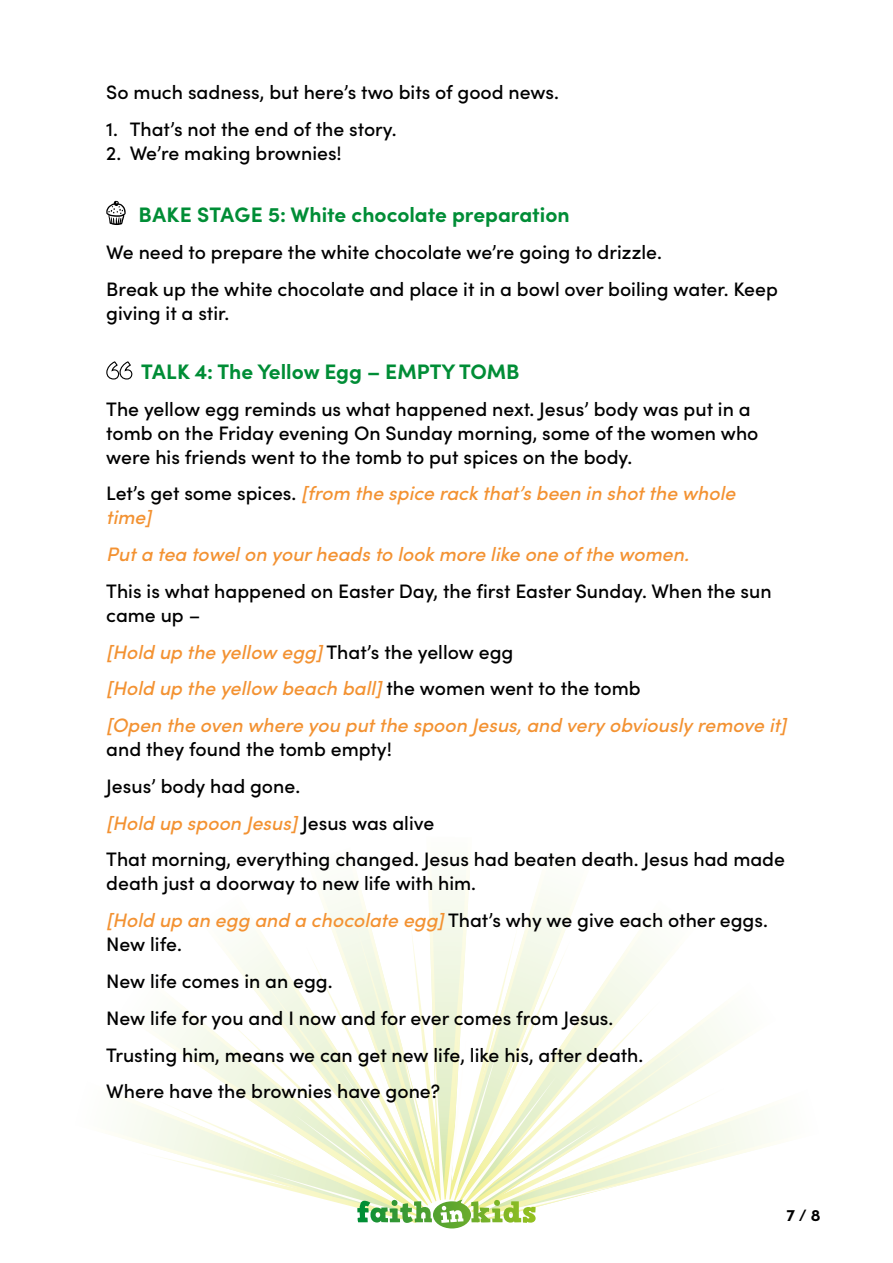
<style>
.page{position:relative;width:893px;height:1263px;background:#fff}
.page>*{position:absolute;margin:0;border:0;box-sizing:border-box;transform-origin:0 0}
.t1{font:700 21px "Sofia Pro";color:#008d36}
.t2{font:500 19.5px/36.8px "Sofia Pro";color:#000}
.t3{font:italic 500 19.5px/36.8px "Sofia Pro";color:#f39232}
.t4{font:700 16.5px "Sofia Pro";color:#000}
.s1{font-style:normal;color:#000}
.s2{font-style:italic;color:#f39232}
</style>
<div class="page">
<svg style="left:106px;top:201px;width:20px;height:24px"></svg>
<svg style="left:106px;top:361px;width:27px;height:19px"></svg>
<svg style="left:118px;top:870px;width:658px;height:359px"></svg>
<p class="t2" style="left:106px;top:72px;width:454px">So much sadness, but here’s two bits of good news.</p>
<p class="t2" style="left:106px;top:109px;width:292px">1. That’s not the end of the story.</p>
<p class="t2" style="left:106px;top:133px;width:237px">2. We’re making brownies!</p>
<p class="t1" style="left:139px;top:198px;width:432px">BAKE STAGE 5: White chocolate preparation</p>
<p class="t2" style="left:106px;top:232px;width:673px">We need to prepare the white chocolate we’re going to drizzle.<br>Break up the white chocolate and place it in a bowl over boiling water. Keep</p>
<p class="t2" style="left:106px;top:293px;width:125px">giving it a stir.</p>
<p class="t1" style="left:141px;top:355px;width:380px">TALK 4: The Yellow Egg – EMPTY TOMB</p>
<p class="t2" style="left:106px;top:396px;width:654px;line-height:24px">The yellow egg reminds us what happened next. Jesus’ body was put in a tomb on the Friday evening On Sunday morning, some of the women who were his friends went to the tomb to put spices on the body.</p>
<p class="t3" style="left:106px;top:480px;width:631px;line-height:24px"><span class="s1">Let’s get some spices.</span> [from the spice rack that’s been in shot the whole time]</p>
<p class="t3" style="left:106px;top:535px;width:584px">Put a tea towel on your heads to look more like one of the women.</p>
<p class="t2" style="left:106px;top:578px;width:667px;line-height:24px">This is what happened on Easter Day, the first Easter Sunday. When the sun came up –</p>
<p class="t3" style="left:106px;top:632px;width:682px">[Hold up the yellow egg] <span class="s1">That’s the yellow egg<br></span>[Hold up the yellow beach ball] <span class="s1">the women went to the tomb<br></span>[Open the oven where you put the spoon Jesus, and very obviously remove it]</p>
<p class="t2" style="left:106px;top:730px;width:680px">and they found the tomb empty!<br>Jesus’ body had gone.<br><span class="s2">[Hold up spoon Jesus]</span> Jesus was alive<br>That morning, everything changed. Jesus had beaten death. Jesus had made</p>
<p class="t2" style="left:106px;top:864px;width:663px">death just a doorway to new life with him.<br><span class="s2">[Hold up an egg and a chocolate egg]</span> That’s why we give each other eggs.</p>
<p class="t2" style="left:106px;top:925px;width:539px">New life.<br>New life comes in an egg.<br>New life for you and I now and for ever comes from Jesus.<br>Trusting him, means we can get new life, like his, after death.<br>Where have the brownies have gone?</p>
<p class="t4" style="left:786px;top:1203px;width:36px">7 / 8</p>
</div>
